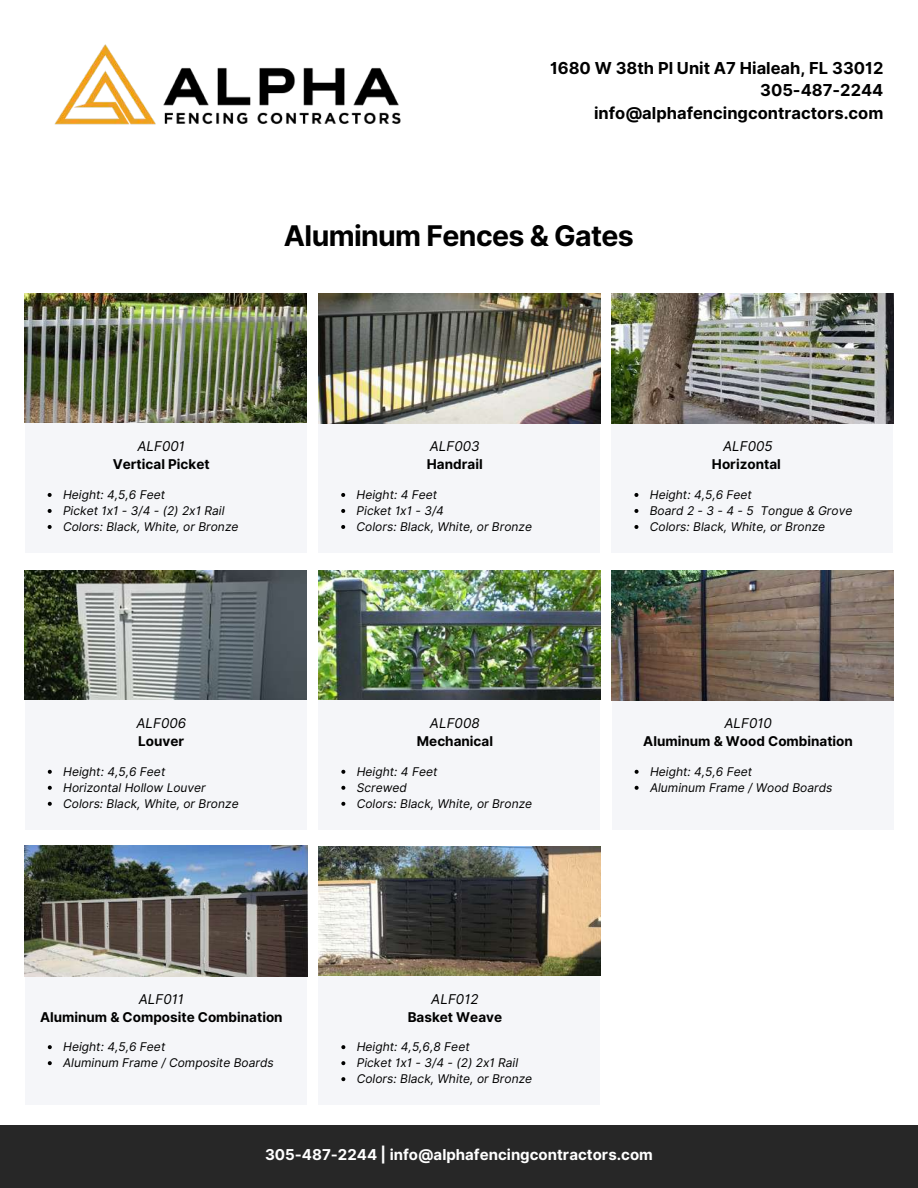
<style>
.page{position:relative;width:918px;height:1188px;background:#fff}
.page>*{position:absolute;margin:0;border:0;box-sizing:border-box;transform-origin:0 0}
.t1{font:700 28.5px "Inter";letter-spacing:-.02em;color:#000}
.t2{font:700 16.5px/22.5px "Inter";color:#000;text-align:right}
.t3{font:700 15px "Inter";color:#fff}
.t4{font:700 13.5px "Inter";color:#000}
.t5{font:italic 13.5px "Inter";color:#000}
.t6{font:italic 12px/16px "Inter";color:#000}
</style>
<div class="page">
<img style="left:54px;top:44px;width:347px;height:81px">
<div style="left:25px;top:423px;width:282px;height:130px;background:#f5f6f9"></div>
<div style="left:0;top:1126px;width:918px;height:62px;background:#272727"></div>
<div style="left:318px;top:423px;width:282px;height:130px;background:#f5f6f9"></div>
<div style="left:611px;top:423px;width:282px;height:130px;background:#f5f6f9"></div>
<div style="left:25px;top:700px;width:282px;height:130px;background:#f5f6f9"></div>
<div style="left:25px;top:975px;width:282px;height:130px;background:#f5f6f9"></div>
<div style="left:318px;top:700px;width:282px;height:130px;background:#f5f6f9"></div>
<div style="left:612px;top:700px;width:282px;height:130px;background:#f5f6f9"></div>
<img style="left:25px;top:846px;width:282px;height:130px">
<img style="left:25px;top:570px;width:281px;height:130px">
<img style="left:25px;top:293px;width:281px;height:130px">
<div style="left:318px;top:975px;width:282px;height:130px;background:#f5f6f9"></div>
<img style="left:318px;top:847px;width:283px;height:128px">
<img style="left:318px;top:293px;width:283px;height:131px">
<img style="left:612px;top:293px;width:282px;height:131px">
<img style="left:612px;top:570px;width:281px;height:131px">
<img style="left:318px;top:570px;width:283px;height:130px">
<svg style="left:48px;top:493px;width:4px;height:4px"></svg>
<svg style="left:48px;top:509px;width:4px;height:4px"></svg>
<svg style="left:48px;top:525px;width:4px;height:4px"></svg>
<svg style="left:341px;top:493px;width:4px;height:4px"></svg>
<svg style="left:341px;top:509px;width:4px;height:4px"></svg>
<svg style="left:341px;top:525px;width:4px;height:4px"></svg>
<svg style="left:634px;top:493px;width:4px;height:4px"></svg>
<svg style="left:634px;top:509px;width:4px;height:4px"></svg>
<svg style="left:634px;top:525px;width:4px;height:4px"></svg>
<svg style="left:48px;top:770px;width:4px;height:4px"></svg>
<svg style="left:48px;top:786px;width:4px;height:4px"></svg>
<svg style="left:48px;top:802px;width:4px;height:4px"></svg>
<svg style="left:48px;top:1045px;width:4px;height:4px"></svg>
<svg style="left:48px;top:1061px;width:4px;height:4px"></svg>
<svg style="left:341px;top:770px;width:4px;height:4px"></svg>
<svg style="left:341px;top:786px;width:4px;height:4px"></svg>
<svg style="left:341px;top:802px;width:4px;height:4px"></svg>
<svg style="left:635px;top:770px;width:4px;height:4px"></svg>
<svg style="left:635px;top:786px;width:4px;height:4px"></svg>
<svg style="left:341px;top:1045px;width:4px;height:4px"></svg>
<svg style="left:341px;top:1061px;width:4px;height:4px"></svg>
<svg style="left:341px;top:1077px;width:4px;height:4px"></svg>
<h2 class="t2" style="left:550px;top:57px;width:335px">1680 W 38th Pl Unit A7 Hialeah, FL 33012<br>305-487-2244 info@alphafencingcontractors.com</h2>
<h1 class="t1" style="left:284px;top:218px;width:352px">Aluminum Fences &amp; Gates</h1>
<p class="t5" style="left:137px;top:439px;width:49px">ALF001</p>
<p class="t4" style="left:113px;top:457px;width:98px">Vertical Picket</p>
<p class="t6" style="left:63px;top:487px;width:177px">Height: 4,5,6 Feet<br>Picket 1x1 - 3/4 - (2) 2x1 Rail<br>Colors: Black, White, or Bronze</p>
<p class="t5" style="left:136px;top:715px;width:51px">ALF006</p>
<p class="t4" style="left:138px;top:733px;width:48px">Louver</p>
<p class="t6" style="left:63px;top:763px;width:177px">Height: 4,5,6 Feet<br>Horizontal Hollow Louver<br>Colors: Black, White, or Bronze</p>
<p class="t5" style="left:139px;top:991px;width:46px">ALF011</p>
<p class="t4" style="left:40px;top:1009px;width:244px">Aluminum &amp; Composite Combination</p>
<p class="t6" style="left:63px;top:1039px;width:212px">Height: 4,5,6 Feet<br>Aluminum Frame / Composite Boards</p>
<p class="t5" style="left:430px;top:439px;width:52px">ALF003</p>
<p class="t4" style="left:427px;top:457px;width:57px">Handrail</p>
<p class="t6" style="left:357px;top:487px;width:177px">Height: 4 Feet<br>Picket 1x1 - 3/4<br>Colors: Black, White, or Bronze</p>
<p class="t5" style="left:430px;top:715px;width:51px">ALF008</p>
<p class="t4" style="left:417px;top:733px;width:78px">Mechanical</p>
<p class="t6" style="left:357px;top:763px;width:177px">Height: 4 Feet<br>Screwed<br>Colors: Black, White, or Bronze</p>
<p class="t5" style="left:431px;top:991px;width:49px">ALF012</p>
<p class="t4" style="left:408px;top:1009px;width:96px">Basket Weave</p>
<p class="t6" style="left:357px;top:1039px;width:177px">Height: 4,5,6,8 Feet<br>Picket 1x1 - 3/4 - (2) 2x1 Rail<br>Colors: Black, White, or Bronze</p>
<p class="t5" style="left:723px;top:439px;width:51px">ALF005</p>
<p class="t4" style="left:712px;top:457px;width:70px">Horizontal</p>
<p class="t6" style="left:650px;top:487px;width:204px">Height: 4,5,6 Feet<br>Board 2 - 3 - 4 - 5 Tongue &amp; Grove<br>Colors: Black, White, or Bronze</p>
<p class="t5" style="left:724px;top:715px;width:49px">ALF010</p>
<p class="t4" style="left:643px;top:733px;width:211px">Aluminum &amp; Wood Combination</p>
<p class="t6" style="left:650px;top:763px;width:184px">Height: 4,5,6 Feet<br>Aluminum Frame / Wood Boards</p>
<p class="t3" style="left:265px;top:1146px;width:389px">305-487-2244 | info@alphafencingcontractors.com</p>
</div>
